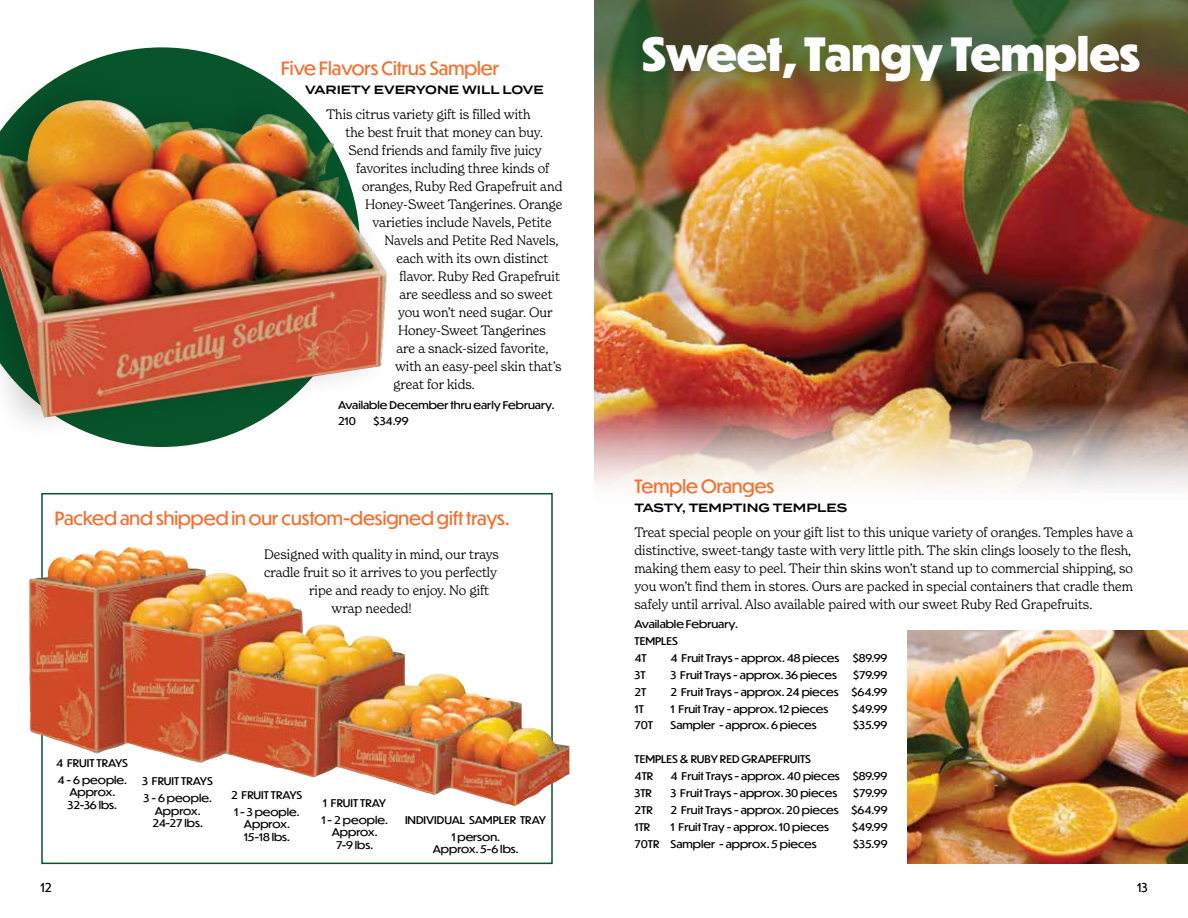
<style>
.page{position:relative;width:1188px;height:918px;background:#fff}
.page>*{position:absolute;margin:0;border:0;box-sizing:border-box;transform-origin:0 0}
.t1{font:800 45px "Dunbar Tall";color:#fff}
.t2{font:18px "Dunbar Tall";color:#f37032}
.t3{font:300 13.5px/18px "New Spirit";color:#000;scale:.95 1}
.t4{font:600 12px "Termina";color:#000}
.t5{font:12px "Dunbar Tall";color:#000}
.t6{font:10.5px/17px "Dunbar Tall";color:#000;scale:1.1 1}
</style>
<div class="page">
<svg style="left:66px;top:47px;width:191px;height:400px;fill:#07542b"></svg>
<img style="left:594px;top:169px;width:594px;height:319px">
<img style="left:907px;top:630px;width:281px;height:233px">
<div style="left:41px;top:493px;width:512px;height:371px;background:#fff;border:2px solid #07542b"></div>
<img style="left:29px;top:547px;width:540px;height:259px">
<div style="left:0;top:72px;width:395px;height:371px;background:#000;opacity:.2"></div>
<img style="left:0;top:100px;width:387px;height:318px">
<img style="left:594px;top:0;width:594px;height:169px">
<h2 class="t2" style="left:281px;top:55px;width:220px">Five Flavors Citrus Sampler</h2>
<p class="t4" style="left:305px;top:81px;width:240px">VARIETY EVERYONE WILL LOVE</p>
<p class="t3" style="left:326px;top:105px;width:217px">This citrus variety gift is filled with</p>
<p class="t3" style="left:346px;top:123px;width:209px">the best fruit that money can buy.</p>
<p class="t3" style="left:349px;top:141px;width:205px">Send friends and family five juicy</p>
<p class="t3" style="left:356px;top:159px;width:205px">favorites including three kinds of</p>
<p class="t3" style="left:362px;top:177px;width:213px">oranges, Ruby Red Grapefruit and</p>
<p class="t3" style="left:365px;top:195px;width:209px">Honey-Sweet Tangerines. Orange</p>
<p class="t3" style="left:373px;top:213px;width:190px">varieties include Navels, Petite</p>
<p class="t3" style="left:385px;top:231px;width:185px">Navels and Petite Red Navels,</p>
<p class="t3" style="left:397px;top:249px;width:161px">each with its own distinct</p>
<p class="t3" style="left:400px;top:267px;width:170px">flavor. Ruby Red Grapefruit</p>
<p class="t3" style="left:400px;top:285px;width:163px">are seedless and so sweet</p>
<p class="t3" style="left:398px;top:303px;width:164px">you won’t need sugar. Our</p>
<p class="t3" style="left:398px;top:321px;width:157px">Honey-Sweet Tangerines</p>
<p class="t3" style="left:397px;top:339px;width:162px">are a snack-sized favorite,</p>
<p class="t3" style="left:395px;top:357px;width:177px">with an easy-peel skin that’s</p>
<p class="t3" style="left:394px;top:375px;width:87px">great for kids.</p>
<p class="t6" style="left:338px;top:396px;width:198px">Available December thru early February.<br>210</p>
<p class="t6" style="left:374px;top:413px;width:33px">$34.99</p>
<h2 class="t2" style="left:55px;top:505px;width:456px">Packed and shipped in our custom-designed gift trays.</h2>
<p class="t3" style="left:264px;top:545px;width:249px">Designed with quality in mind, our trays</p>
<p class="t3" style="left:264px;top:563px;width:247px">cradle fruit so it arrives to you perfectly</p>
<p class="t3" style="left:309px;top:581px;width:191px">ripe and ready to enjoy. No gift</p>
<p class="t3" style="left:332px;top:599px;width:86px">wrap needed!</p>
<p class="t6" style="left:56px;top:754px;width:67px">4 FRUIT TRAYS<br>4 - 6 people.</p>
<p class="t6" style="left:68px;top:786px;width:47px;line-height:12.6px">Approx.<br>32-36 lbs.</p>
<p class="t6" style="left:142px;top:772px;width:66px">3 FRUIT TRAYS<br>3 - 6 people.</p>
<p class="t6" style="left:152px;top:804px;width:47px;line-height:12.6px">Approx.<br>24-27 lbs.</p>
<p class="t6" style="left:231px;top:786px;width:66px">2 FRUIT TRAYS<br>1 - 3 people.</p>
<p class="t6" style="left:244px;top:818px;width:44px;line-height:12.6px">Approx.<br>15-18 lbs.</p>
<p class="t6" style="left:322px;top:794px;width:62px">1 FRUIT TRAY<br>1 - 2 people.</p>
<p class="t6" style="left:332px;top:826px;width:43px;line-height:12.6px;text-align:center">Approx.<br>7-9 lbs.</p>
<p class="t6" style="left:405px;top:811px;width:130px;text-align:center">INDIVIDUAL SAMPLER TRAY<br>1 person.</p>
<p class="t6" style="left:433px;top:841px;width:80px">Approx. 5-6 lbs.</p>
<h1 class="t1" style="left:642px;top:21px;width:500px">Sweet, Tangy Temples</h1>
<h2 class="t2" style="left:634px;top:473px;width:141px">Temple Oranges</h2>
<p class="t4" style="left:634px;top:499px;width:214px">TASTY, TEMPTING TEMPLES</p>
<p class="t3" style="left:634px;top:523px;width:527px">Treat special people on your gift list to this unique variety of oranges. Temples have a distinctive, sweet-tangy taste with very little pith. The skin clings loosely to the flesh, making them easy to peel. Their thin skins won’t stand up to commercial shipping, so you won’t find them in stores. Ours are packed in special containers that cradle them safely until arrival. Also available paired with our sweet Ruby Red Grapefruits.</p>
<p class="t6" style="left:634px;top:615px;width:96px">Available February.<br>TEMPLES<br>4T</p>
<p class="t6" style="left:671px;top:649px;width:155px">4 Fruit Trays - approx. 48 pieces</p>
<p class="t6" style="left:853px;top:649px;width:33px">$89.99</p>
<p class="t6" style="left:635px;top:666px;width:12px">3T</p>
<p class="t6" style="left:671px;top:666px;width:153px">3 Fruit Trays - approx. 36 pieces</p>
<p class="t6" style="left:853px;top:666px;width:33px">$79.99</p>
<p class="t6" style="left:635px;top:683px;width:12px">2T</p>
<p class="t6" style="left:671px;top:683px;width:199px">2 Fruit Trays - approx. 24 pieces $64.99</p>
<p class="t6" style="left:635px;top:700px;width:10px">1T</p>
<p class="t6" style="left:671px;top:700px;width:145px">1 Fruit Tray - approx. 12 pieces</p>
<p class="t6" style="left:852px;top:700px;width:34px">$49.99</p>
<p class="t6" style="left:635px;top:717px;width:18px">70T</p>
<p class="t6" style="left:671px;top:717px;width:135px">Sampler - approx. 6 pieces</p>
<p class="t6" style="left:853px;top:717px;width:33px">$35.99</p>
<p class="t6" style="left:635px;top:751px;width:162px">TEMPLES &amp; RUBY RED GRAPEFRUITS<br>4TR</p>
<p class="t6" style="left:671px;top:767px;width:199px">4 Fruit Trays - approx. 40 pieces $89.99</p>
<p class="t6" style="left:635px;top:784px;width:17px">3TR</p>
<p class="t6" style="left:671px;top:784px;width:153px">3 Fruit Trays - approx. 30 pieces</p>
<p class="t6" style="left:853px;top:784px;width:33px">$79.99</p>
<p class="t6" style="left:635px;top:801px;width:18px">2TR</p>
<p class="t6" style="left:671px;top:801px;width:199px">2 Fruit Trays - approx. 20 pieces $64.99</p>
<p class="t6" style="left:635px;top:818px;width:16px">1TR</p>
<p class="t6" style="left:671px;top:818px;width:146px">1 Fruit Tray - approx. 10 pieces</p>
<p class="t6" style="left:852px;top:818px;width:34px">$49.99</p>
<p class="t6" style="left:635px;top:835px;width:167px">70TR Sampler - approx. 5 pieces</p>
<p class="t6" style="left:853px;top:835px;width:33px">$35.99</p>
<p class="t5" style="left:40px;top:878px;width:13px">12</p>
<p class="t5" style="left:1137px;top:879px;width:12px">13</p>
</div>
